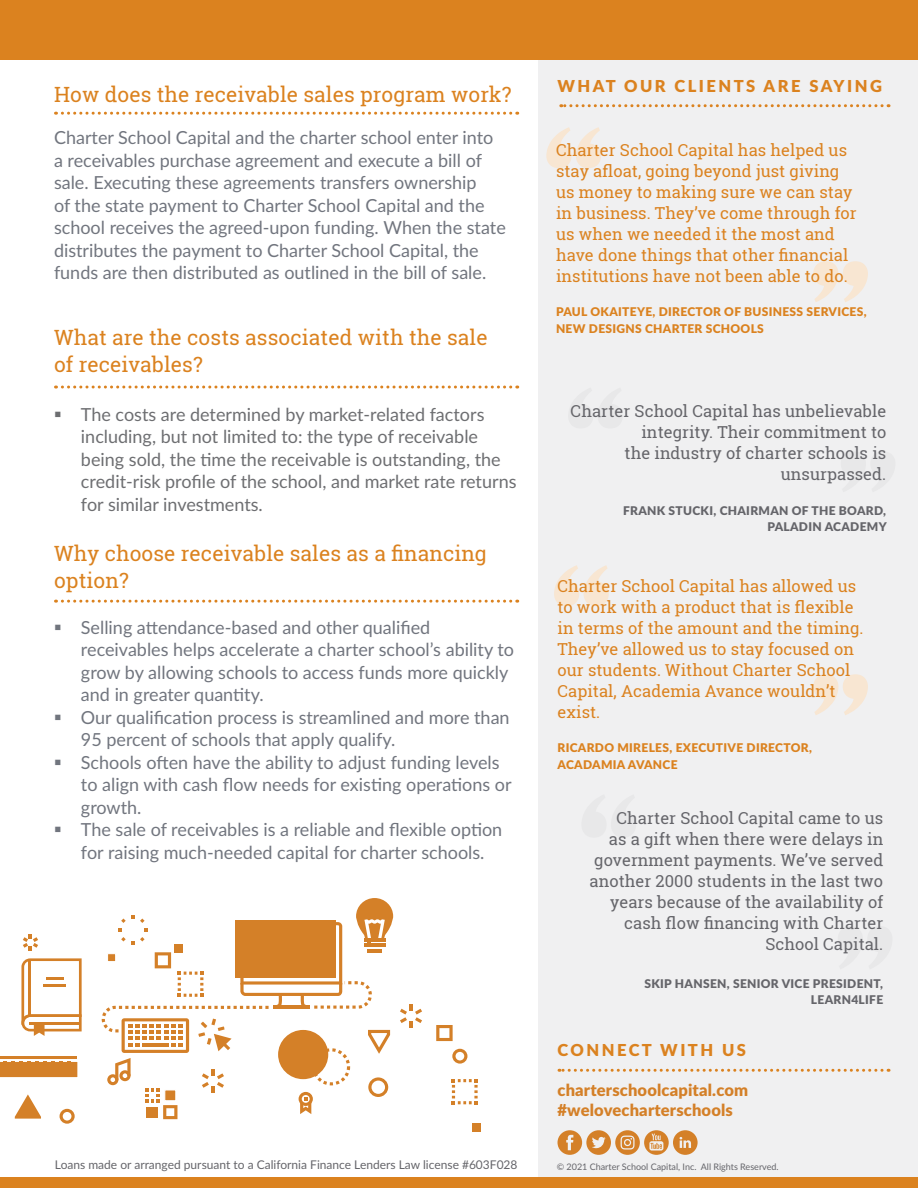
<style>
.page{position:relative;width:918px;height:1188px;background:#fff}
.page>*{position:absolute;margin:0;border:0;box-sizing:border-box;transform-origin:0 0}
.t1{font:21px/27px "Roboto Slab";letter-spacing:.005em;color:#db821f}
.t2{font:18px/22.5px "Lato";color:#71757e}
.t3{font:18px/22.5px "Lato";color:#6d6e71}
.t4{font:16.5px/21px "Roboto Slab";letter-spacing:.005em;color:#db821f}
.t5{font:16.5px/21px "Roboto Slab";letter-spacing:.005em;color:#65656a;text-align:right}
.t6{font:900 16.5px/19.8px "Lato";letter-spacing:.01em;color:#d48028}
.t7{font:900 16.5px "Lato";letter-spacing:.15em;color:#db821f}
.t8{font:900 12px/16.5px "Lato";letter-spacing:.025em;color:#db821f}
.t9{font:900 12px/16.5px "Lato";letter-spacing:.025em;color:#65656a;text-align:right}
.t10{font:12px "Lato";color:#65656a}
.t11{font:9px "Lato";color:#65656a}
</style>
<div class="page">
<div style="left:538px;top:2px;width:380px;height:1186px;background:#f0f0f1"></div>
<svg style="left:813px;top:261px;width:55px;height:41px"></svg>
<svg style="left:546px;top:127px;width:55px;height:41px"></svg>
<div style="left:0;top:0;width:918px;height:59px;background:#db821f"></div>
<svg style="left:554px;top:565px;width:55px;height:41px"></svg>
<svg style="left:561px;top:104px;width:321px;height:3px"></svg>
<svg style="left:559px;top:1069px;width:323px;height:3px"></svg>
<svg style="left:558px;top:1130px;width:140px;height:25px"></svg>
<svg style="left:56px;top:600px;width:455px;height:3px"></svg>
<svg style="left:56px;top:112px;width:455px;height:3px"></svg>
<svg style="left:56px;top:386px;width:455px;height:3px"></svg>
<svg style="left:813px;top:674px;width:55px;height:41px"></svg>
<div style="left:0;top:1177px;width:918px;height:11px;background:#db821f"></div>
<div style="left:0;top:1056px;width:77px;height:20px;background:#d48028"></div>
<svg style="left:21px;top:958px;width:61px;height:78px"></svg>
<svg style="left:23px;top:935px;width:15px;height:15px"></svg>
<svg style="left:0;top:1059px;width:78px;height:19px"></svg>
<svg style="left:436px;top:1025px;width:17px;height:16px"></svg>
<div style="left:473px;top:1123px;width:8px;height:8px;background:#d48028"></div>
<svg style="left:452px;top:1079px;width:26px;height:25px"></svg>
<svg style="left:60px;top:1109px;width:15px;height:15px"></svg>
<svg style="left:102px;top:898px;width:291px;height:221px"></svg>
<svg style="left:400px;top:1004px;width:22px;height:24px"></svg>
<svg style="left:15px;top:1094px;width:26px;height:25px"></svg>
<svg style="left:452px;top:1049px;width:15px;height:15px"></svg>
<p class="t1" style="left:54px;top:80px;width:459px">How does the receivable sales program work?</p>
<p class="t2" style="left:54px;top:126px;width:453px">Charter School Capital and the charter school enter into a receivables purchase agreement and execute a bill of sale. Executing these agreements transfers ownership<br>of the state payment to Charter School Capital and the school receives the agreed-upon funding. When the state distributes the payment to Charter School Capital, the funds are then distributed as outlined in the bill of sale.</p>
<p class="t1" style="left:54px;top:324px;width:435px">What are the costs associated with the sale of receivables?</p>
<p class="t3" style="left:81px;top:402px;width:437px">The costs are determined by market-related factors including, but not limited to: the type of receivable being sold, the time the receivable is outstanding, the credit-risk profile of the school, and market rate returns for similar investments.</p>
<p class="t1" style="left:54px;top:539px;width:434px">Why choose receivable sales as a financing option?</p>
<p class="t2" style="left:81px;top:615px;width:435px">Selling attendance-based and other qualified receivables helps accelerate a charter school’s ability to grow by allowing schools to access funds more quickly and in greater quantity.<br>Our qualification process is streamlined and more than 95 percent of schools that apply qualify.<br>Schools often have the ability to adjust funding levels to align with cash flow needs for existing operations or growth.<br>The sale of receivables is a reliable and flexible option for raising much-needed capital for charter schools.</p>
<p class="t7" style="left:558px;top:74px;width:326px">WHAT OUR CLIENTS ARE SAYING</p>
<p class="t4" style="left:556px;top:139px;width:302px">Charter School Capital has helped us stay afloat, going beyond just giving us money to making sure we can stay in business. They’ve come through for us when we needed it the most and have done things that other financial institutions have not been able to do.</p>
<p class="t8" style="left:556px;top:303px;width:312px">PAUL OKAITEYE, DIRECTOR OF BUSINESS SERVICES,<br>NEW DESIGNS CHARTER SCHOOLS</p>
<p class="t5" style="left:571px;top:400px;width:317px">Charter School Capital has unbelievable integrity. Their commitment to<br>the industry of charter schools is unsurpassed.</p>
<p class="t9" style="left:623px;top:501px;width:265px">FRANK STUCKI, CHAIRMAN OF THE BOARD,<br>PALADIN ACADEMY</p>
<p class="t4" style="left:558px;top:575px;width:308px">Charter School Capital has allowed us to work with a product that is flexible in terms of the amount and the timing.<br>They’ve allowed us to stay focused on our students. Without Charter School<br>Capital, Academia Avance wouldn’t exist.</p>
<p class="t8" style="left:558px;top:739px;width:256px">RICARDO MIRELES, EXECUTIVE DIRECTOR,<br>ACADAMIA AVANCE</p>
<p class="t5" style="left:590px;top:808px;width:295px">Charter School Capital came to us<br>as a gift when there were delays in government payments. We’ve served another 2000 students in the last two years because of the availability of cash flow financing with Charter<br>School Capital.</p>
<p class="t9" style="left:645px;top:975px;width:240px">SKIP HANSEN, SENIOR VICE PRESIDENT,<br>LEARN4LIFE</p>
<p class="t7" style="left:558px;top:1038px;width:190px">CONNECT WITH US</p>
<p class="t6" style="left:558px;top:1080px;width:192px">charterschoolcapital.com #welovecharterschools</p>
<p class="t10" style="left:55px;top:1156px;width:464px">Loans made or arranged pursuant to a California Finance Lenders Law license #603F028</p>
<p class="t11" style="left:557px;top:1160px;width:223px">© 2021 Charter School Capital, Inc. All Rights Reserved.</p>
</div>
